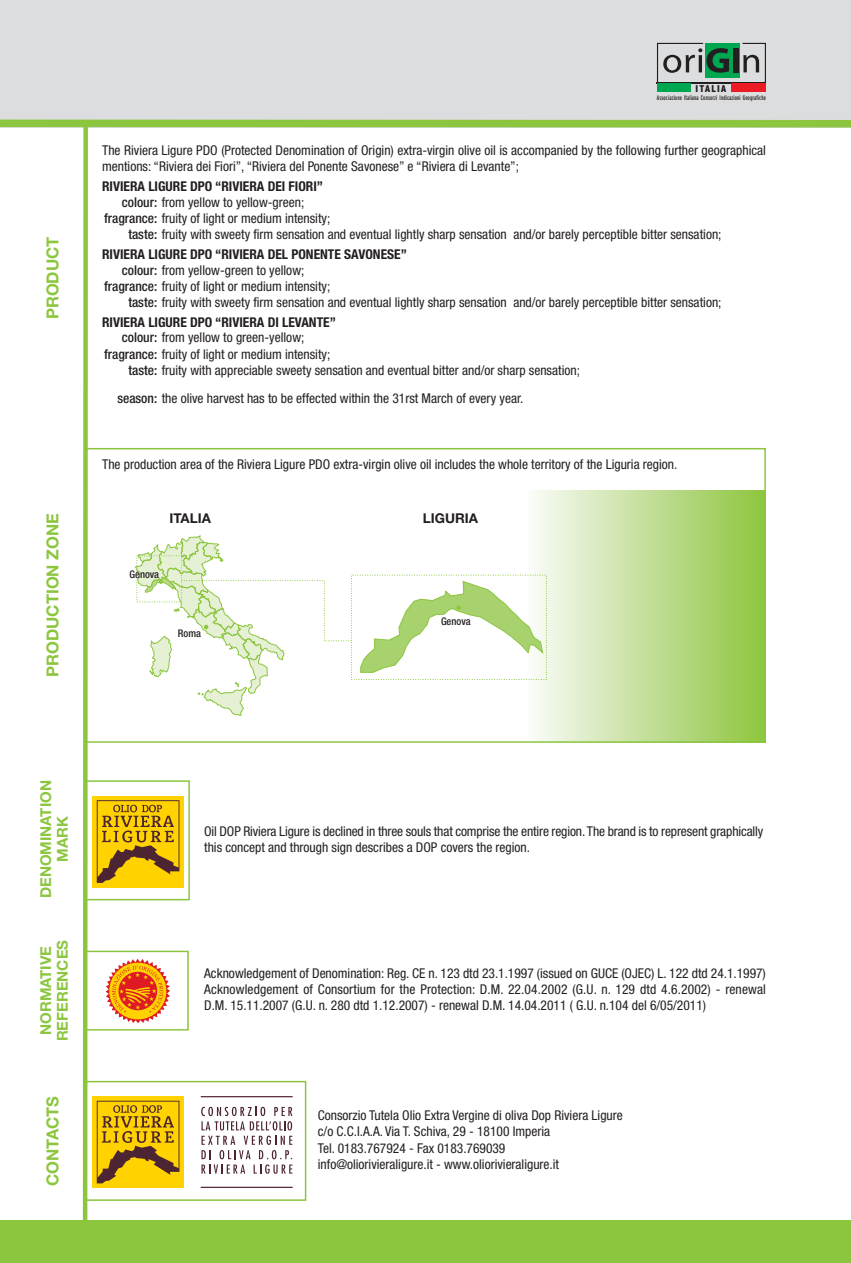
<style>
.page{position:relative;width:851px;height:1263px;background:#fff}
.page>*{position:absolute;margin:0;border:0;box-sizing:border-box;transform-origin:0 0}
.t1{font:700 16.5px "Helvetica Neue";color:#8cc63f}
.t2{font:700 15px/16.5px "Helvetica Neue";color:#8cc63f;text-align:center}
.t3{font:condensed 13.5px/16.2px "Helvetica Neue";color:#231f20}
.t4{font:700 condensed 13.5px "Helvetica Neue";color:#231f20}
.t5{font:700 13.5px "Helvetica Neue";color:#231f20}
.t6{font:500 condensed 10.5px "Helvetica Neue";color:#231f20}
.t7{font:900 condensed 9.9px "Interstate";letter-spacing:.11em;color:#231f20}
.t8{font:extra-condensed 6.6px "Interstate";letter-spacing:.01em;color:#231f20}
.s1{font-weight:500}
</style>
<div class="page">
<div style="left:0;top:0;width:850px;height:128px;background:#dcddde"></div>
<div style="left:705px;top:43px;width:34px;height:35px;background:#00a650"></div>
<svg style="left:657px;top:43px;width:72px;height:39px"></svg>
<div style="left:733px;top:48px;width:6px;height:24px;background:#231f20"></div>
<svg style="left:742px;top:43px;width:23px;height:39px"></svg>
<hr style="left:656px;top:82px;width:109px;height:1px;background:#231f20">
<div style="left:656px;top:83px;width:34px;height:9px;background:#00a650"></div>
<div style="left:731px;top:83px;width:34px;height:9px;background:#ed1c24"></div>
<img style="left:527px;top:490px;width:235px;height:250px">
<svg style="left:135px;top:535px;width:216px;height:181px"></svg>
<svg style="left:360px;top:580px;width:183px;height:93px"></svg>
<div style="left:85px;top:448px;width:680px;height:295px;border:2px solid #8cc63f"></div>
<svg style="left:105px;top:959px;width:65px;height:64px"></svg>
<div style="left:85px;top:951px;width:104px;height:79px;border:2px solid #8cc63f"></div>
<div style="left:92px;top:795px;width:92px;height:92px;background:#ffd200"></div>
<svg style="left:97px;top:800px;width:82px;height:83px"></svg>
<div style="left:85px;top:780px;width:105px;height:120px;border:2px solid #8cc63f"></div>
<svg style="left:201px;top:1107px;width:91px;height:67px"></svg>
<svg style="left:92px;top:1096px;width:92px;height:92px;background:#f6ca02"></svg>
<svg style="left:97px;top:1101px;width:82px;height:82px;background:#cca10d"></svg>
<hr style="left:201px;top:1096px;width:91px;height:1px;background:#4c2432">
<hr style="left:201px;top:1187px;width:91px;height:1px;background:#4c2432">
<div style="left:85px;top:1081px;width:221px;height:120px;border:2px solid #8cc63f"></div>
<div style="left:0;top:1220px;width:850px;height:43px;background:#8cc63f"></div>
<div style="left:0;top:120px;width:850px;height:7px;background:#8cc63f"></div>
<svg style="left:81px;top:119px;width:9px;height:1101px"></svg>
<p class="t1" style="left:47px;top:319px;width:84px;rotate:-90deg">PRODUCT</p>
<p class="t1" style="left:47px;top:677px;width:165px;rotate:-90deg">PRODUCTION ZONE</p>
<p class="t7" style="left:695px;top:85px;width:32px">ITALIA</p>
<p class="t8" style="left:656px;top:94px;width:110px">Associazione Italiana Consorzi Indicazioni Geografiche</p>
<p class="t3" style="left:102px;top:143px;width:665px">The Riviera Ligure PDO (Protected Denomination of Origin) extra-virgin olive oil is accompanied by the following further geographical mentions: “Riviera dei Fiori”, “Riviera del Ponente Savonese” e “Riviera di Levante”;</p>
<p class="t4" style="left:102px;top:178px;width:222px">RIVIERA LIGURE DPO “RIVIERA DEI FIORI”</p>
<p class="t3" style="left:122px;top:195px;width:184px"><span class="s1">colour:</span> from yellow to yellow-green;</p>
<p class="t3" style="left:104px;top:211px;width:227px"><span class="s1">fragrance:</span> fruity of light or medium intensity;</p>
<p class="t3" style="left:128px;top:227px;width:594px"><span class="s1">taste:</span> fruity with sweety firm sensation and eventual lightly sharp sensation and/or barely perceptible bitter sensation;</p>
<p class="t4" style="left:102px;top:246px;width:306px">RIVIERA LIGURE DPO “RIVIERA DEL PONENTE SAVONESE”</p>
<p class="t3" style="left:122px;top:263px;width:184px"><span class="s1">colour:</span> from yellow-green to yellow;</p>
<p class="t3" style="left:104px;top:279px;width:227px"><span class="s1">fragrance:</span> fruity of light or medium intensity;</p>
<p class="t3" style="left:128px;top:295px;width:594px"><span class="s1">taste:</span> fruity with sweety firm sensation and eventual lightly sharp sensation and/or barely perceptible bitter sensation;</p>
<p class="t4" style="left:102px;top:314px;width:235px">RIVIERA LIGURE DPO “RIVIERA DI LEVANTE”</p>
<p class="t3" style="left:122px;top:331px;width:184px"><span class="s1">colour:</span> from yellow to green-yellow;</p>
<p class="t3" style="left:104px;top:347px;width:227px"><span class="s1">fragrance:</span> fruity of light or medium intensity;</p>
<p class="t3" style="left:128px;top:363px;width:453px"><span class="s1">taste:</span> fruity with appreciable sweety sensation and eventual bitter and/or sharp sensation;</p>
<p class="t3" style="left:117px;top:392px;width:407px"><span class="s1">season:</span> the olive harvest has to be effected within the 31rst March of every year.</p>
<p class="t3" style="left:102px;top:457px;width:576px">The production area of the Riviera Ligure PDO extra-virgin olive oil includes the whole territory of the Liguria region.</p>
<p class="t5" style="left:169px;top:513px;width:43px">ITALIA</p>
<p class="t5" style="left:423px;top:513px;width:57px">LIGURIA</p>
<p class="t6" style="left:130px;top:570px;width:31px">Genova</p>
<p class="t6" style="left:178px;top:629px;width:25px">Roma</p>
<p class="t6" style="left:441px;top:617px;width:31px">Genova</p>
<p class="t2" style="left:39px;top:898px;width:120px;rotate:-90deg">DENOMINATION<br>MARK</p>
<p class="t2" style="left:39px;top:1041px;width:103px;rotate:-90deg">NORMATIVE<br>REFERENCES</p>
<p class="t1" style="left:47px;top:1186px;width:92px;rotate:-90deg">CONTACTS</p>
<p class="t3" style="left:204px;top:824px;width:560px">Oil DOP Riviera Ligure is declined in three souls that comprise the entire region. The brand is to represent graphically this concept and through sign describes a DOP covers the region.</p>
<p class="t3" style="left:204px;top:966px;width:563px;text-align:justify">Acknowledgement of Denomination: Reg. CE n. 123 dtd 23.1.1997 (issued on GUCE (OJEC) L. 122 dtd 24.1.1997)<br>Acknowledgement of Consortium for the Protection: D.M. 22.04.2002 (G.U. n. 129 dtd 4.6.2002) - renewal D.M. 15.11.2007 (G.U. n. 280 dtd 1.12.2007) - renewal D.M. 14.04.2011 ( G.U. n.104 del 6/05/2011)</p>
<p class="t3" style="left:318px;top:1108px;width:306px">Consorzio Tutela Olio Extra Vergine di oliva Dop Riviera Ligure c/o C.C.I.A.A. Via T. Schiva, 29 - 18100 Imperia<br>Tel. 0183.767924 - Fax 0183.769039 info@oliorivieraligure.it - www.oliorivieraligure.it</p>
</div>
